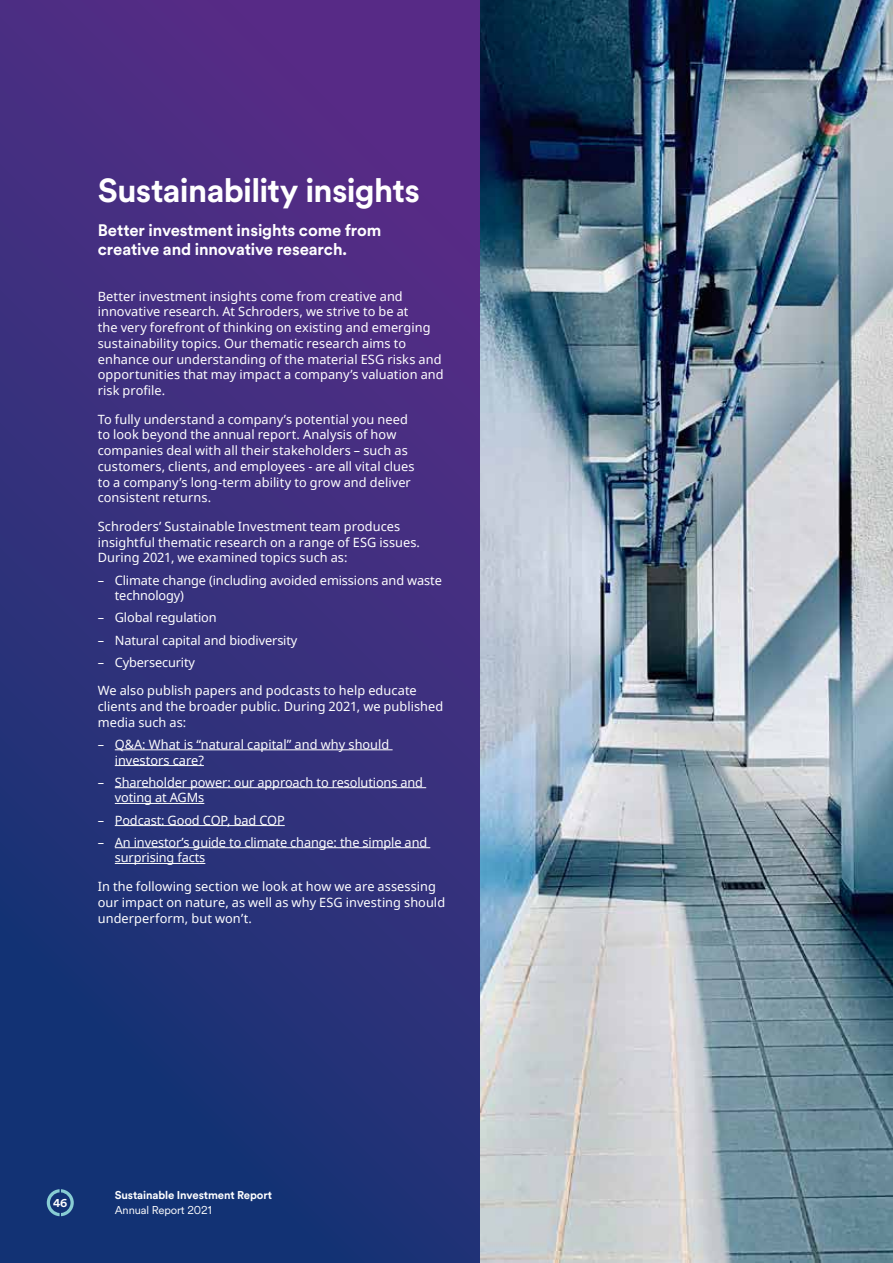
<style>
.page{position:relative;width:893px;height:1263px;background:#fff}
.page>*{position:absolute;margin:0;border:0;box-sizing:border-box;transform-origin:0 0}
.t1{font:700 33px "Schroders Circular";letter-spacing:-.02em;color:#fff}
.t2{font:700 16.5px/19.5px "Schroders Circular";letter-spacing:-.01em;color:#fff}
.t3{font:12.75px/15.8px "Noto Sans";letter-spacing:.005em;color:#fff}
.t4{font:700 11.25px "Schroders Circular";letter-spacing:-.01em;color:#fff}
.t5{font:11.25px "Schroders Circular";letter-spacing:-.01em;color:#fff}
</style>
<div class="page">
<div style="left:0;top:0;width:480px;height:1263px;background:linear-gradient(to bottom,#582c86,#143474)"></div>
<hr style="left:115px;top:749px;width:278px;height:1px;background:#fff">
<hr style="left:115px;top:765px;width:89px;height:1px;background:#fff">
<hr style="left:115px;top:787px;width:311px;height:1px;background:#fff">
<hr style="left:115px;top:803px;width:89px;height:1px;background:#fff">
<hr style="left:115px;top:825px;width:170px;height:1px;background:#fff">
<hr style="left:115px;top:847px;width:315px;height:1px;background:#fff">
<hr style="left:115px;top:863px;width:90px;height:1px;background:#fff">
<img style="left:480px;top:0;width:413px;height:1263px">
<svg style="left:47px;top:1189px;width:27px;height:27px"></svg>
<h1 class="t1" style="left:98px;top:168px;width:324px">Sustainability insights</h1>
<p class="t2" style="left:98px;top:219px;width:285px">Better investment insights come from creative and innovative research.</p>
<p class="t3" style="left:98px;top:288px;width:347px">Better investment insights come from creative and innovative research. At Schroders, we strive to be at<br>the very forefront of thinking on existing and emerging sustainability topics. Our thematic research aims to enhance our understanding of the material ESG risks and opportunities that may impact a company’s valuation and risk profile.</p>
<p class="t3" style="left:98px;top:411px;width:318px">To fully understand a company’s potential you need to look beyond the annual report. Analysis of how companies deal with all their stakeholders – such as customers, clients, and employees - are all vital clues to a company’s long-term ability to grow and deliver consistent returns.</p>
<p class="t3" style="left:98px;top:518px;width:324px">Schroders’ Sustainable Investment team produces insightful thematic research on a range of ESG issues.<br>During 2021, we examined topics such as:</p>
<p class="t3" style="left:115px;top:572px;width:329px;text-indent:-17px">– Climate change (including avoided emissions and waste technology)</p>
<p class="t3" style="left:98px;top:610px;width:120px">– Global regulation</p>
<p class="t3" style="left:98px;top:632px;width:201px">– Natural capital and biodiversity</p>
<p class="t3" style="left:98px;top:654px;width:99px">– Cybersecurity</p>
<p class="t3" style="left:98px;top:682px;width:347px">We also publish papers and podcasts to help educate clients and the broader public. During 2021, we published media such as:</p>
<p class="t3" style="left:115px;top:736px;width:276px;text-indent:-17px">– Q&amp;A: What is “natural capital” and why should investors care?</p>
<p class="t3" style="left:115px;top:774px;width:310px;text-indent:-17px">– Shareholder power: our approach to resolutions and voting at AGMs</p>
<p class="t3" style="left:98px;top:812px;width:188px">– Podcast: Good COP, bad COP</p>
<p class="t3" style="left:115px;top:834px;width:314px;text-indent:-17px">– An investor’s guide to climate change: the simple and surprising facts</p>
<p class="t3" style="left:98px;top:878px;width:349px">In the following section we look at how we are assessing our impact on nature, as well as why ESG investing should underperform, but won’t.</p>
<p class="t4" style="left:53px;top:1195px;width:16px">46</p>
<p class="t4" style="left:115px;top:1188px;width:159px">Sustainable Investment Report</p>
<p class="t5" style="left:115px;top:1203px;width:98px">Annual Report 2021</p>
</div>
